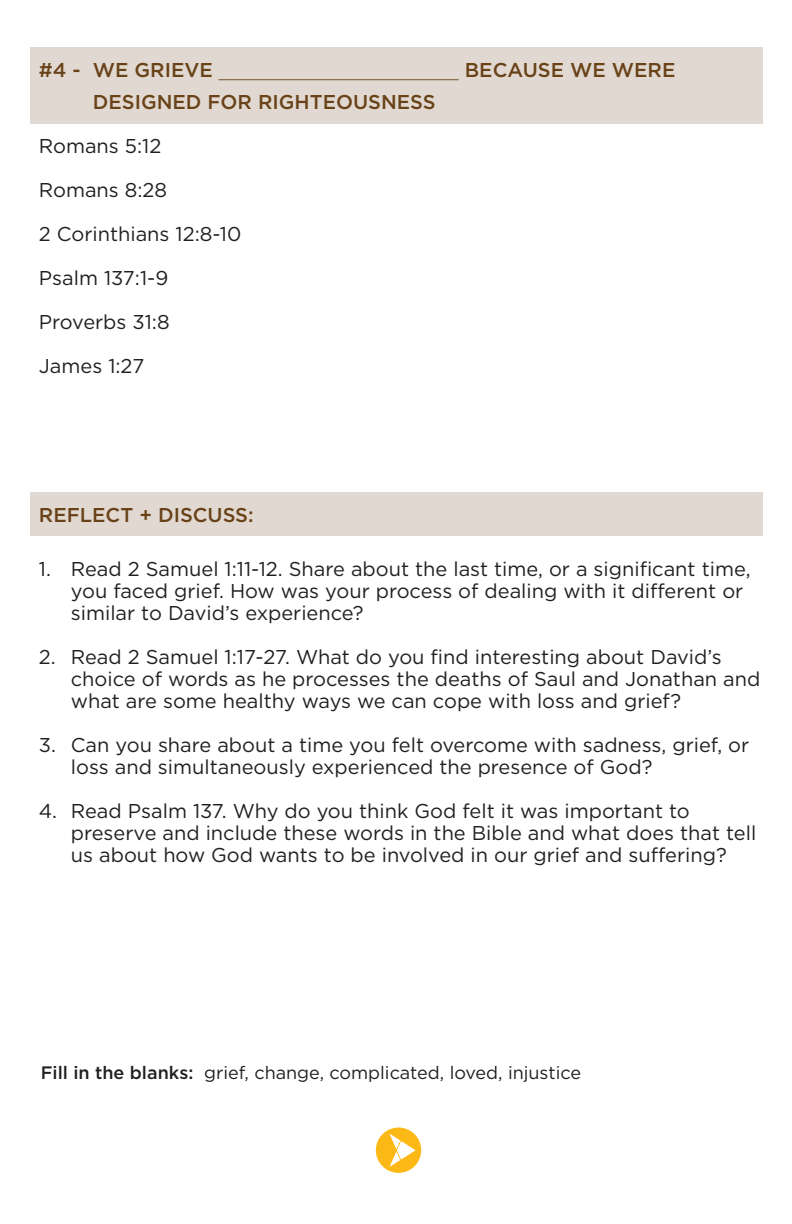
<style>
.page{position:relative;width:792px;height:1224px;background:#fff}
.page>*{position:absolute;margin:0;border:0;box-sizing:border-box;transform-origin:0 0}
.Hang_indent_1{font:20px/22px "Gotham";color:#231f20}
.Hang_indent_1-2{font:500 20px/32px "Gotham";color:#694218}
.Body{font:500 20px "Gotham";color:#694218}
.t1{font:18px "Gotham";color:#231f20}
.s1{font-weight:300}
.s2{font-weight:500}
</style>
<div class="page">
<div style="left:30px;top:48px;width:733px;height:76px;background:#e1d9d1"></div>
<div style="left:30px;top:493px;width:733px;height:43px;background:#e1d9d1"></div>
<div style="left:376px;top:1128px;width:45px;height:45px;background:#fcb814;border-radius:50%"></div>
<svg style="left:389px;top:1133px;width:27px;height:34px"></svg>
<p class="Hang_indent_1-2" style="left:93px;top:53px;width:584px;text-indent:-54px">#4 - WE GRIEVE <span class="s1">____________________</span> BECAUSE WE WERE<br>DESIGNED FOR RIGHTEOUSNESS</p>
<p class="Hang_indent_1" style="left:39px;top:134px;width:124px">Romans 5:12</p>
<p class="Hang_indent_1" style="left:39px;top:178px;width:130px">Romans 8:28</p>
<p class="Hang_indent_1" style="left:39px;top:222px;width:204px">2 Corinthians 12:8-10</p>
<p class="Hang_indent_1" style="left:39px;top:266px;width:131px">Psalm 137:1-9</p>
<p class="Hang_indent_1" style="left:39px;top:310px;width:132px">Proverbs 31:8</p>
<p class="Hang_indent_1" style="left:39px;top:354px;width:107px">James 1:27</p>
<p class="Body" style="left:39px;top:502px;width:216px">REFLECT + DISCUSS:</p>
<p class="Hang_indent_1" style="left:71px;top:558px;width:681px;text-indent:-32px">1. Read 2 Samuel 1:11-12. Share about the last time, or a significant time, you faced grief. How was your process of dealing with it different or similar to David’s experience?</p>
<p class="Hang_indent_1" style="left:71px;top:646px;width:691px;text-indent:-32px">2. Read 2 Samuel 1:17-27. What do you find interesting about David’s choice of words as he processes the deaths of Saul and Jonathan and what are some healthy ways we can cope with loss and grief?</p>
<p class="Hang_indent_1" style="left:71px;top:734px;width:680px;text-indent:-32px">3. Can you share about a time you felt overcome with sadness, grief, or loss and simultaneously experienced the presence of God?</p>
<p class="Hang_indent_1" style="left:71px;top:800px;width:687px;text-indent:-32px">4. Read Psalm 137. Why do you think God felt it was important to preserve and include these words in the Bible and what does that tell us about how God wants to be involved in our grief and suffering?</p>
<p class="t1" style="left:41px;top:1061px;width:542px"><span class="s2">Fill in the blanks:</span> grief, change, complicated, loved, injustice</p>
</div>
